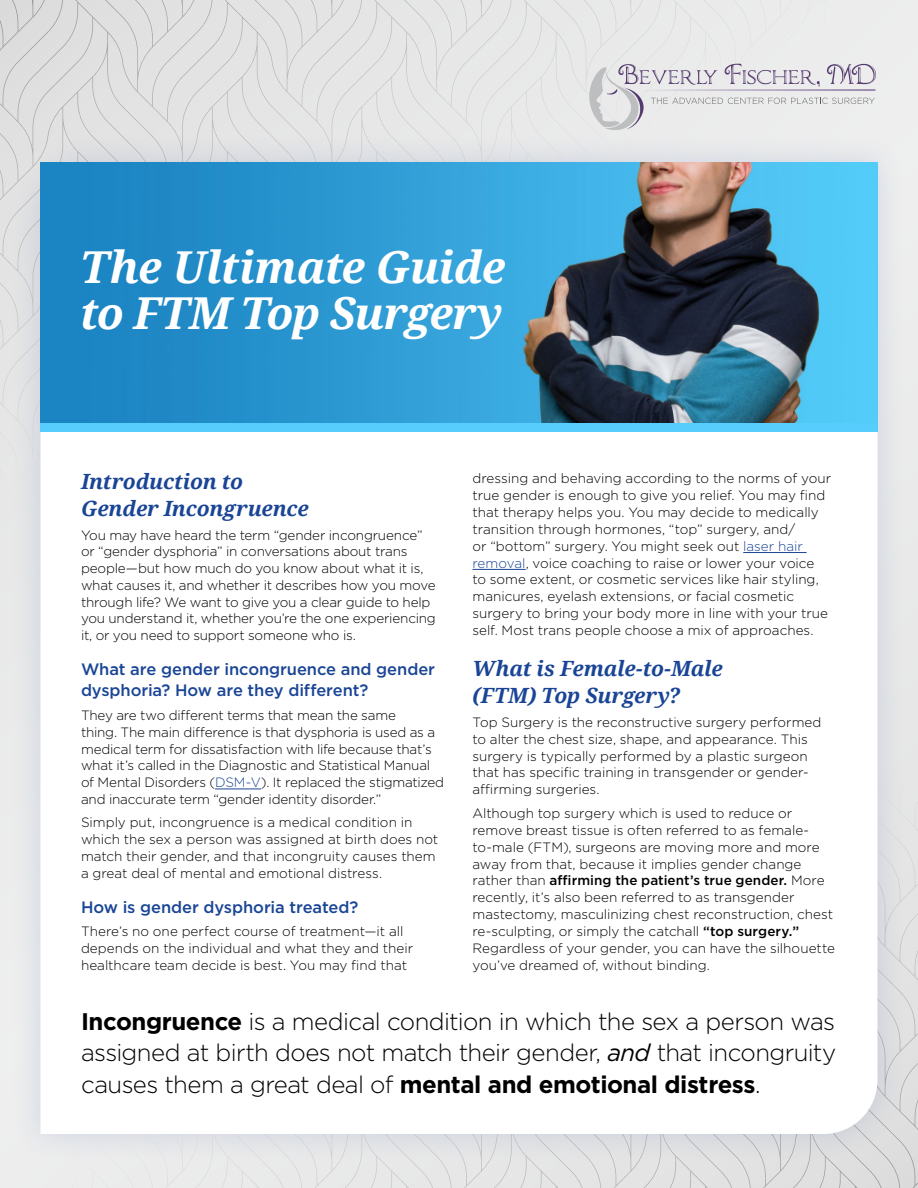
<style>
.page{position:relative;width:918px;height:1188px;background:#fff}
.page>*{position:absolute;margin:0;border:0;box-sizing:border-box;transform-origin:0 0}
.t1{font:italic 700 44.1px/46px "Droid Serif";letter-spacing:-.02em;color:#fff}
.t2{font:300 24px/31.5px "Gotham";letter-spacing:-.025em;color:#000;text-align:justify}
.t3{font:italic 700 21px/27.3px "Droid Serif";letter-spacing:-.015em;color:#1a4596}
.t4{font:500 16.5px/21.3px "Gotham HTF";letter-spacing:-.005em;color:#1a4596}
.t5{font:300 13.5px/16.8px "Gotham";letter-spacing:-.005em;color:#000}
.s1{color:#1a4596}
.s2{font-weight:500}
.s3{font-weight:700}
.s4{font-weight:400;font-style:italic}
</style>
<div class="page">
<svg style="left:908px;top:759px;width:10px;height:372px;background:#e0e0e1"></svg>
<div style="left:0;top:759px;width:10px;height:372px;background:#ededee"></div>
<svg style="left:0;top:714px;width:918px;height:45px"></svg>
<svg style="left:0;top:1131px;width:918px;height:57px;background:#e4e4e4"></svg>
<div style="left:235px;top:53px;width:448px;height:79px;background:#e7e7e7"></div>
<div style="left:683px;top:53px;width:235px;height:372px;background:#ededee"></div>
<div style="left:0;top:53px;width:235px;height:372px;background:#e2e2e2"></div>
<svg style="left:0;top:0;width:918px;height:53px;background:#e4e4e5"></svg>
<div style="left:0;top:425px;width:918px;height:79px;background:#e8e8e9"></div>
<div style="left:10px;top:132px;width:898px;height:1033px;background:#e2e3e6"></div>
<div style="left:40px;top:432px;width:838px;height:702px;background:#fff"></div>
<svg style="left:589px;top:64px;width:287px;height:66px;background:#dddce0"></svg>
<img style="left:40px;top:162px;width:838px;height:261px">
<div style="left:40px;top:423px;width:838px;height:9px;background:#56cdfc"></div>
<hr style="left:215px;top:789px;width:46px;height:1px;background:#1a4596">
<hr style="left:743px;top:552px;width:64px;height:1px;background:#1a4596">
<hr style="left:472px;top:569px;width:54px;height:1px;background:#1a4596">
<h1 class="t1" style="left:80px;top:243px;width:427px">The Ultimate Guide to FTM Top Surgery</h1>
<h3 class="t3" style="left:81px;top:467px;width:229px">Introduction to<br>Gender Incongruence</h3>
<p class="t5" style="left:81px;top:526px;width:356px">You may have heard the term “gender incongruence” or “gender dysphoria” in conversations about trans people—but how much do you know about what it is, what causes it, and whether it describes how you move through life? We want to give you a clear guide to help you understand it, whether you’re the one experiencing it, or you need to support someone who is.</p>
<p class="t4" style="left:81px;top:658px;width:356px">What are gender incongruence and gender dysphoria? How are they different?</p>
<p class="t5" style="left:81px;top:707px;width:365px">They are two different terms that mean the same<br>thing. The main difference is that dysphoria is used as a medical term for dissatisfaction with life because that’s what it’s called in the Diagnostic and Statistical Manual of Mental Disorders (<span class="s1">DSM-V</span>). It replaced the stigmatized and inaccurate term “gender identity disorder.”</p>
<p class="t5" style="left:81px;top:814px;width:359px">Simply put, incongruence is a medical condition in which the sex a person was assigned at birth does not match their gender, and that incongruity causes them a great deal of mental and emotional distress.</p>
<p class="t4" style="left:81px;top:896px;width:279px">How is gender dysphoria treated?</p>
<p class="t5" style="left:81px;top:923px;width:334px">There’s no one perfect course of treatment—it all depends on the individual and what they and their healthcare team decide is best. You may find that</p>
<p class="t5" style="left:472px;top:470px;width:360px">dressing and behaving according to the norms of your true gender is enough to give you relief. You may find that therapy helps you. You may decide to medically transition through hormones, “top” surgery, and/<br>or “bottom” surgery. You might seek out <span class="s1">laser hair removal</span>, voice coaching to raise or lower your voice to some extent, or cosmetic services like hair styling, manicures, eyelash extensions, or facial cosmetic surgery to bring your body more in line with your true self. Most trans people choose a mix of approaches.</p>
<h3 class="t3" style="left:472px;top:654px;width:252px">What is Female-to-Male (FTM) Top Surgery?</h3>
<p class="t5" style="left:472px;top:714px;width:351px">Top Surgery is the reconstructive surgery performed to alter the chest size, shape, and appearance. This surgery is typically performed by a plastic surgeon that has specific training in transgender or gender&shy;affirming surgeries.</p>
<p class="t5" style="left:472px;top:805px;width:364px">Although top surgery which is used to reduce or remove breast tissue is often referred to as female&shy;to-male (FTM), surgeons are moving more and more away from that, because it implies gender change rather than <span class="s2">affirming the patient’s true gender.</span> More recently, it’s also been referred to as transgender mastectomy, masculinizing chest reconstruction, chest re-sculpting, or simply the catchall <span class="s2">“top surgery.” </span>Regardless of your gender, you can have the silhouette you’ve dreamed of, without binding.</p>
<h2 class="t2" style="left:81px;top:1006px;width:757px"><span class="s3">Incongruence</span> is a medical condition in which the sex a person was assigned at birth does not match their gender, <span class="s4">and</span> that incongruity causes them a great deal of <span class="s3">mental and emotional distress</span>.</h2>
</div>
